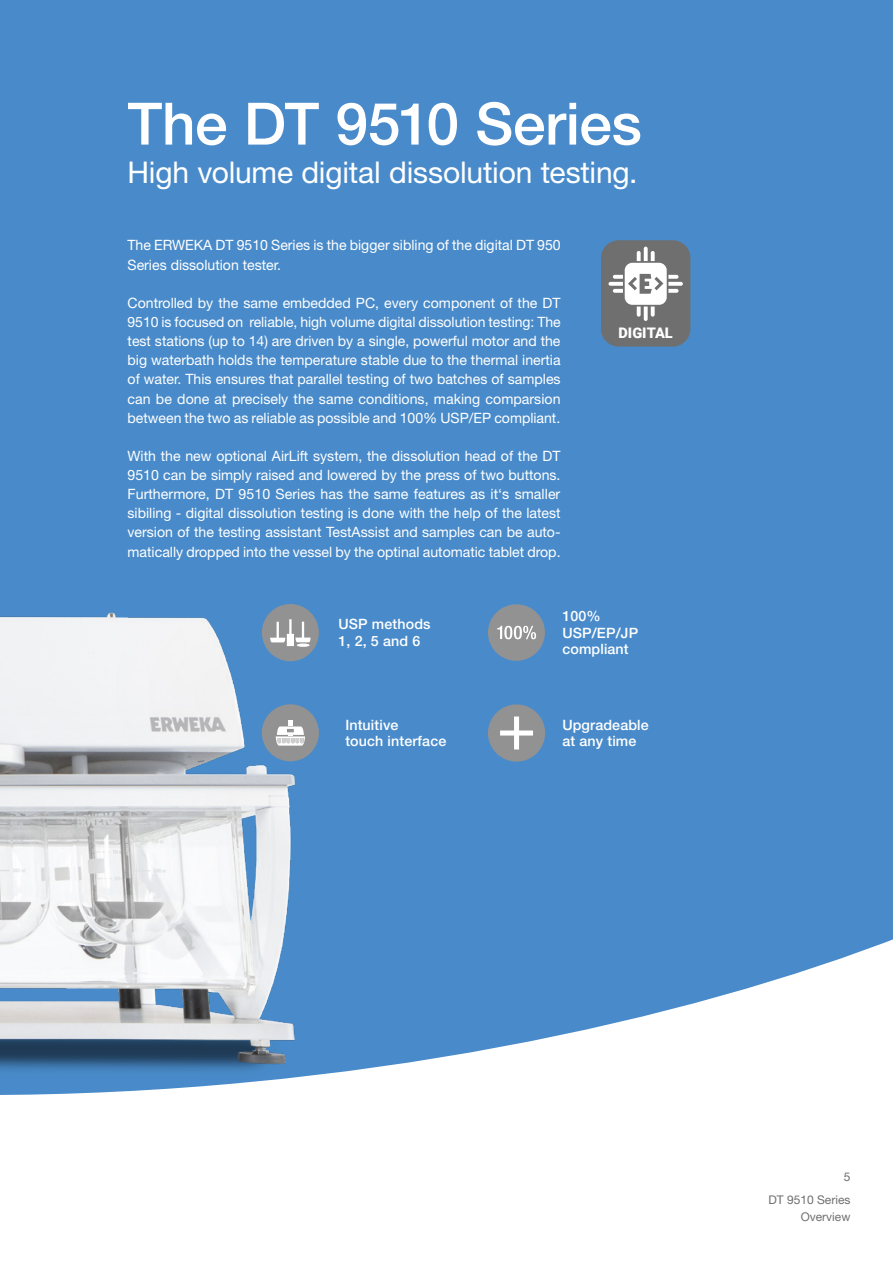
<style>
.page{position:relative;width:893px;height:1263px;background:#fff}
.page>*{position:absolute;margin:0;border:0;box-sizing:border-box;transform-origin:0 0}
.t1{font:500 58.5px "Helvetica Neue LT Std";letter-spacing:-.005em;color:#fff}
.t2{font:30px "Helvetica Neue LT Std";letter-spacing:-.005em;color:#fff}
.t3{font:900 14.55px "Roboto";color:#fff}
.t4{font:14.25px/19.2px "Helvetica Neue LT Std";color:#fff;text-align:justify}
.t5{font:500 14.25px/16.5px "Helvetica Neue LT Std";letter-spacing:.01em;color:#fff}
.t6{font:12px/23.7px "Helvetica Neue LT Std";color:#706f6f;text-align:right}
</style>
<div class="page">
<div style="left:0;top:0;width:893px;height:1077px;background:#498bca"></div>
<div style="left:601px;top:240px;width:89px;height:107px;background:#706f6f;border-radius:18px"></div>
<div style="left:625px;top:263px;width:42px;height:42px;background:#fff;border-radius:8px"></div>
<svg style="left:637px;top:247px;width:18px;height:14px"></svg>
<svg style="left:637px;top:306px;width:18px;height:15px"></svg>
<svg style="left:608px;top:274px;width:75px;height:20px"></svg>
<img style="left:0;top:385px;width:299px;height:710px">
<div style="left:488px;top:604px;width:57px;height:57px;background:#929292;border-radius:50%"></div>
<svg style="left:497px;top:626px;width:39px;height:13px"></svg>
<div style="left:262px;top:604px;width:57px;height:57px;background:#929292;border-radius:50%"></div>
<svg style="left:270px;top:619px;width:41px;height:27px"></svg>
<svg style="left:297px;top:643px;width:13px;height:4px"></svg>
<div style="left:262px;top:704px;width:57px;height:57px;background:#929292;border-radius:50%"></div>
<svg style="left:276px;top:720px;width:29px;height:26px"></svg>
<div style="left:488px;top:704px;width:57px;height:58px;background:#929292;border-radius:50%"></div>
<svg style="left:500px;top:716px;width:33px;height:33px"></svg>
<h1 class="t1" style="left:128px;top:89px;width:516px">The DT 9510 Series</h1>
<h2 class="t2" style="left:128px;top:154px;width:511px">High volume digital dissolution testing.</h2>
<p class="t4" style="left:128px;top:236px;width:435px">The ERWEKA DT 9510 Series is the bigger sibling of the digital DT 950<br>Series dissolution tester.</p>
<p class="t4" style="left:128px;top:293px;width:435px">Controlled by the same embedded PC, every component of the DT 9510 is focused on reliable, high volume digital dissolution testing: The test stations (up to 14) are driven by a single, powerful motor and the big waterbath holds the temperature stable due to the thermal inertia of water. This ensures that parallel testing of two batches of samples can be done at precisely the same conditions, making comparsion between the two as reliable as possible and 100% USP/EP compliant.</p>
<p class="t4" style="left:128px;top:446px;width:435px">With the new optional AirLift system, the dissolution head of the DT 9510 can be simply raised and lowered by the press of two buttons.<br>Furthermore, DT 9510 Series has the same features as it‘s smaller sibiling - digital dissolution testing is done with the help of the latest version of the testing assistant TestAssist and samples can be auto&shy;matically dropped into the vessel by the optinal automatic tablet drop.</p>
<p class="t3" style="left:619px;top:323px;width:56px">DIGITAL</p>
<p class="t5" style="left:338px;top:616px;width:94px">USP methods<br>1, 2, 5 and 6</p>
<p class="t5" style="left:562px;top:608px;width:77px">100%<br>USP/EP/JP compliant</p>
<p class="t5" style="left:345px;top:716px;width:102px">Intuitive<br>touch interface</p>
<p class="t5" style="left:562px;top:716px;width:88px">Upgradeable at any time</p>
<p class="t6" style="left:768px;top:1164px;width:84px">5<br>DT 9510 Series</p>
<p class="t6" style="left:801px;top:1204px;width:51px">Overview</p>
</div>
